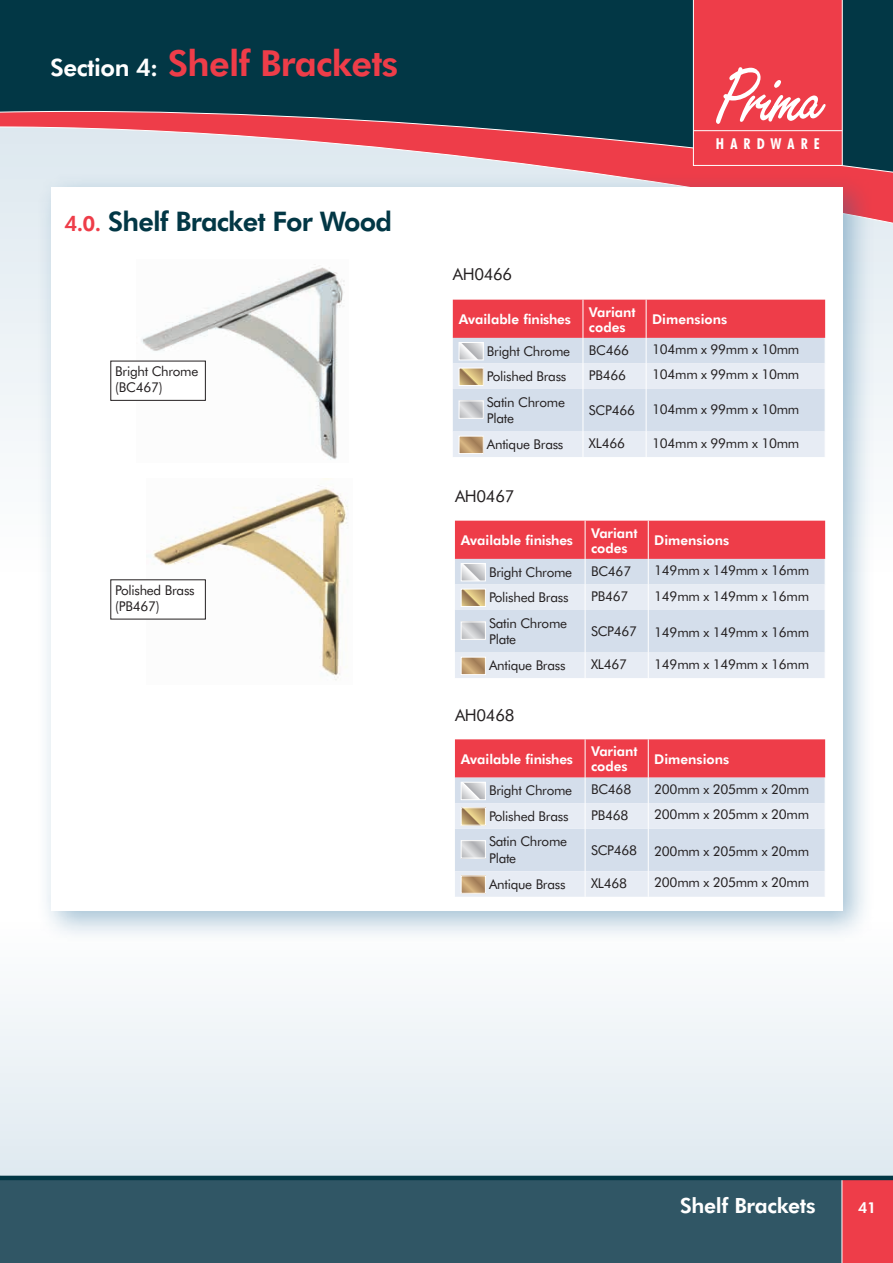
<style>
.page{position:relative;width:893px;height:1263px;background:#fff}
.page>*{position:absolute;margin:0;border:0;box-sizing:border-box;transform-origin:0 0}
.t1{font:800 36px "Futura BT";letter-spacing:-.02em;color:#ee3d49}
.t2{font:800 27px "Futura BT";letter-spacing:-.03em;color:#023745}
.t3{font:800 21px "Futura BT";letter-spacing:-.015em;color:#fff}
.t4{font:16.5px "Futura BT";letter-spacing:-.02em;color:#231f20}
.t5{font:700 condensed 15px "Futura BT";letter-spacing:.41em;color:#fff}
.t6{font:800 15px "Futura BT";color:#fff}
.t7{font:13.5px/16.2px "Futura BT";letter-spacing:-.02em;color:#231f20}
.t8{font:800 13.5px/15px "Futura BT";color:#fff}
.s1{font-size:24px;color:#fff}
.s2{font-size:21px;color:#ee3d49}
</style>
<div class="page">
<div style="left:0;top:0;width:893px;height:580px;background:#f2f6f9"></div>
<svg style="left:0;top:1001px;width:893px;height:175px;fill:#e9f0f5"></svg>
<div style="left:0;top:0;width:893px;height:108px;background:#023745"></div>
<svg style="left:0;top:108px;width:893px;height:130px;background:#ad808a"></svg>
<svg style="left:693px;top:0;width:150px;height:166px;background:#ef515c"></svg>
<hr style="left:693px;top:130px;width:149px;height:1px;background:#fff">
<div style="left:0;top:1178px;width:893px;height:85px;background:#305665"></div>
<div style="left:842px;top:1178px;width:51px;height:85px;background:#ee3d49"></div>
<hr style="left:841px;top:1178px;width:1px;height:85px;background:#fff">
<hr style="left:0;top:1176px;width:893px;height:4px;background:#023745">
<div style="left:36px;top:172px;width:840px;height:772px;background:#1d6696;opacity:.4"></div>
<div style="left:51px;top:187px;width:792px;height:724px;background:#fff"></div>
<svg style="left:453px;top:300px;width:373px;height:157px;background:#e1bbc6"></svg>
<svg style="left:461px;top:344px;width:20px;height:14px"></svg>
<div style="left:459px;top:342px;width:24px;height:18px;border:1px solid #fff"></div>
<svg style="left:461px;top:370px;width:20px;height:14px"></svg>
<div style="left:459px;top:368px;width:24px;height:18px;border:1px solid #fff"></div>
<svg style="left:461px;top:403px;width:20px;height:14px"></svg>
<div style="left:459px;top:401px;width:24px;height:18px;border:1px solid #fff"></div>
<svg style="left:461px;top:438px;width:20px;height:14px"></svg>
<div style="left:459px;top:436px;width:24px;height:18px;border:1px solid #fff"></div>
<svg style="left:455px;top:521px;width:371px;height:157px;background:#e1bac5"></svg>
<svg style="left:463px;top:565px;width:21px;height:14px"></svg>
<div style="left:461px;top:563px;width:25px;height:18px;border:1px solid #fff"></div>
<svg style="left:463px;top:591px;width:21px;height:14px"></svg>
<div style="left:461px;top:589px;width:25px;height:18px;border:1px solid #fff"></div>
<svg style="left:463px;top:624px;width:21px;height:14px"></svg>
<div style="left:461px;top:622px;width:25px;height:18px;border:1px solid #fff"></div>
<svg style="left:463px;top:659px;width:21px;height:14px"></svg>
<div style="left:461px;top:657px;width:25px;height:18px;border:1px solid #fff"></div>
<svg style="left:455px;top:739px;width:371px;height:158px;background:#e1bbc5"></svg>
<svg style="left:463px;top:784px;width:21px;height:14px"></svg>
<div style="left:461px;top:782px;width:25px;height:18px;border:1px solid #fff"></div>
<svg style="left:463px;top:809px;width:21px;height:14px"></svg>
<div style="left:461px;top:807px;width:25px;height:18px;border:1px solid #fff"></div>
<svg style="left:463px;top:842px;width:21px;height:14px"></svg>
<div style="left:461px;top:840px;width:25px;height:18px;border:1px solid #fff"></div>
<svg style="left:463px;top:878px;width:21px;height:13px"></svg>
<div style="left:461px;top:876px;width:25px;height:17px;border:1px solid #fff"></div>
<img style="left:136px;top:264px;width:209px;height:196px">
<img style="left:147px;top:479px;width:201px;height:201px">
<div style="left:111px;top:361px;width:94px;height:39px;background:#fff"></div>
<div style="left:111px;top:361px;width:95px;height:40px;border:1px solid #231f20"></div>
<div style="left:111px;top:580px;width:94px;height:39px;background:#fff"></div>
<h1 class="t1" style="left:51px;top:41px;width:349px"><span class="s1">Section 4:</span> Shelf Brackets</h1>
<h2 class="t2" style="left:65px;top:205px;width:329px"><span class="s2">4.0.</span> Shelf Bracket For Wood</h2>
<p class="t7" style="left:115px;top:363px;width:85px">Bright Chrome (BC467)</p>
<p class="t7" style="left:115px;top:582px;width:81px">Polished Brass (PB467)</p>
<p class="t4" style="left:453px;top:264px;width:61px">AH0466</p>
<p class="t5" style="left:716px;top:134px;width:105px">HARDWARE</p>
<p class="t8" style="left:459px;top:312px;width:114px">Available finishes</p>
<p class="t8" style="left:589px;top:304px;width:48px">Variant codes</p>
<p class="t8" style="left:652px;top:312px;width:77px">Dimensions</p>
<p class="t7" style="left:487px;top:343px;width:85px">Bright Chrome</p>
<p class="t7" style="left:589px;top:342px;width:42px">BC466</p>
<p class="t7" style="left:652px;top:341px;width:149px">104mm x 99mm x 10mm</p>
<p class="t7" style="left:487px;top:368px;width:81px">Polished Brass</p>
<p class="t7" style="left:589px;top:367px;width:39px">PB466</p>
<p class="t7" style="left:652px;top:366px;width:149px">104mm x 99mm x 10mm</p>
<p class="t7" style="left:487px;top:394px;width:80px">Satin Chrome<br>Plate</p>
<p class="t7" style="left:589px;top:402px;width:48px">SCP466</p>
<p class="t7" style="left:652px;top:401px;width:149px">104mm x 99mm x 10mm</p>
<p class="t7" style="left:487px;top:436px;width:78px">Antique Brass</p>
<p class="t7" style="left:589px;top:435px;width:38px">XL466</p>
<p class="t7" style="left:652px;top:435px;width:149px">104mm x 99mm x 10mm</p>
<p class="t4" style="left:455px;top:486px;width:61px">AH0467</p>
<p class="t8" style="left:461px;top:533px;width:114px">Available finishes</p>
<p class="t8" style="left:591px;top:525px;width:48px">Variant codes</p>
<p class="t8" style="left:654px;top:533px;width:77px">Dimensions</p>
<p class="t7" style="left:489px;top:564px;width:85px">Bright Chrome</p>
<p class="t7" style="left:591px;top:563px;width:42px">BC467</p>
<p class="t7" style="left:654px;top:562px;width:156px">149mm x 149mm x 16mm</p>
<p class="t7" style="left:489px;top:589px;width:81px">Polished Brass</p>
<p class="t7" style="left:591px;top:588px;width:39px">PB467</p>
<p class="t7" style="left:654px;top:587px;width:156px">149mm x 149mm x 16mm</p>
<p class="t7" style="left:489px;top:615px;width:80px">Satin Chrome<br>Plate</p>
<p class="t7" style="left:591px;top:623px;width:48px">SCP467</p>
<p class="t7" style="left:654px;top:624px;width:156px">149mm x 149mm x 16mm</p>
<p class="t7" style="left:489px;top:657px;width:78px">Antique Brass</p>
<p class="t7" style="left:591px;top:656px;width:38px">XL467</p>
<p class="t7" style="left:654px;top:656px;width:156px">149mm x 149mm x 16mm</p>
<p class="t4" style="left:455px;top:705px;width:61px">AH0468</p>
<p class="t8" style="left:461px;top:751px;width:114px">Available finishes</p>
<p class="t8" style="left:591px;top:744px;width:48px">Variant codes</p>
<p class="t8" style="left:654px;top:751px;width:77px">Dimensions</p>
<p class="t7" style="left:489px;top:782px;width:85px">Bright Chrome</p>
<p class="t7" style="left:591px;top:781px;width:42px">BC468</p>
<p class="t7" style="left:654px;top:781px;width:156px">200mm x 205mm x 20mm</p>
<p class="t7" style="left:489px;top:808px;width:81px">Polished Brass</p>
<p class="t7" style="left:591px;top:807px;width:39px">PB468</p>
<p class="t7" style="left:654px;top:806px;width:156px">200mm x 205mm x 20mm</p>
<p class="t7" style="left:489px;top:833px;width:80px">Satin Chrome<br>Plate</p>
<p class="t7" style="left:591px;top:842px;width:48px">SCP468</p>
<p class="t7" style="left:654px;top:842px;width:156px">200mm x 205mm x 20mm</p>
<p class="t7" style="left:489px;top:876px;width:78px">Antique Brass</p>
<p class="t7" style="left:591px;top:875px;width:38px">XL468</p>
<p class="t7" style="left:654px;top:874px;width:156px">200mm x 205mm x 20mm</p>
<h3 class="t3" style="left:680px;top:1193px;width:137px">Shelf Brackets</h3>
<p class="t6" style="left:858px;top:1199px;width:20px">41</p>
</div>
